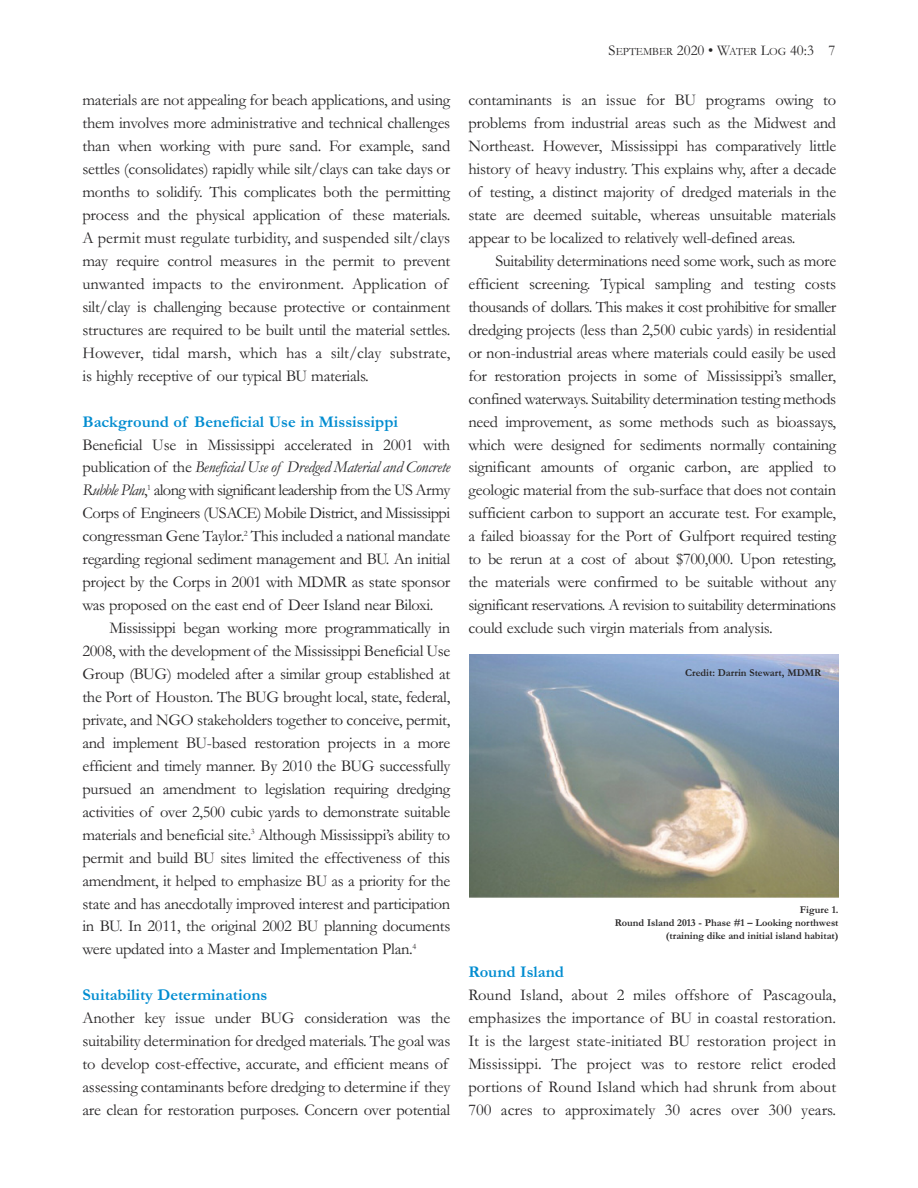
<style>
.page{position:relative;width:918px;height:1188px;background:#fff}
.page>*{position:absolute;margin:0;border:0;box-sizing:border-box;transform-origin:0 0}
.t1{font:16.5px/23px "Garamond";letter-spacing:-.015em;color:#272526;text-align:justify}
.t2{font:700 16.5px "Garamond";color:#008cd0}
.t3{font:11.25px "Garamond";color:#272526}
.t4{font:700 10.5px/12.6px "Garamond";color:#272526;text-align:right}
.s1{font-style:italic}
.s2{font-size:15px}
</style>
<div class="page">
<img style="left:470px;top:654px;width:369px;height:244px">
<p class="t1" style="left:82px;top:88px;width:369px;text-align:left">materials are not appealing for beach applications, and using them involves more administrative and technical challenges than when working with pure sand. For example, sand settles (consolidates) rapidly while silt/clays can take days or months to solidify. This complicates both the permitting process and the physical application of these materials.<br>A permit must regulate turbidity, and suspended silt/clays may require control measures in the permit to prevent unwanted impacts to the environment. Application of silt/clay is challenging because protective or containment structures are required to be built until the material settles.<br>However, tidal marsh, which has a silt/clay substrate, is highly receptive of our typical BU materials.</p>
<p class="t2" style="left:82px;top:411px;width:317px">Background of Beneficial Use in Mississippi</p>
<p class="t1" style="left:82px;top:432px;width:369px">Beneficial Use in Mississippi accelerated in 2001 with publication of the <span class="s1">Beneficial Use of Dredged Material and Concrete Rubble Plan</span>,<sup>1</sup> along with significant leadership from the US Army Corps of Engineers (USACE) Mobile District, and Mississippi congressman Gene Taylor.<sup>2</sup> This included a national mandate regarding regional sediment management and BU. An initial project by the Corps in 2001 with MDMR as state sponsor was proposed on the east end of Deer Island near Biloxi.</p>
<p class="t1" style="left:82px;top:616px;width:369px;text-indent:27px">Mississippi began working more programmatically in 2008, with the development of the Mississippi Beneficial Use Group (BUG) modeled after a similar group established at the Port of Houston. The BUG brought local, state, federal, private, and NGO stakeholders together to conceive, permit, and implement BU-based restoration projects in a more efficient and timely manner. By 2010 the BUG successfully pursued an amendment to legislation requiring dredging activities of over 2,500 cubic yards to demonstrate suitable materials and beneficial site.<sup>3</sup> Although Mississippi’s ability to permit and build BU sites limited the effectiveness of this amendment, it helped to emphasize BU as a priority for the state and has anecdotally improved interest and participation in BU. In 2011, the original 2002 BU planning documents were updated into a Master and Implementation Plan.<sup>4</sup></p>
<p class="t2" style="left:82px;top:985px;width:186px">Suitability Determinations</p>
<p class="t1" style="left:82px;top:1006px;width:369px;text-align:left">Another key issue under BUG consideration was the suitability determination for dredged materials. The goal was to develop cost-effective, accurate, and efficient means of assessing contaminants before dredging to determine if they are clean for restoration purposes. Concern over potential</p>
<p class="t3" style="left:609px;top:44px;width:228px"><span class="s2">S</span>EPTEMBER <span class="s2">2020 • W</span>ATER <span class="s2">L</span>OG <span class="s2">40:3 7</span></p>
<p class="t1" style="left:468px;top:88px;width:369px">contaminants is an issue for BU programs owing to problems from industrial areas such as the Midwest and Northeast. However, Mississippi has comparatively little history of heavy industry. This explains why, after a decade of testing, a distinct majority of dredged materials in the state are deemed suitable, whereas unsuitable materials appear to be localized to relatively well-defined areas.</p>
<p class="t1" style="left:468px;top:249px;width:369px;text-indent:27px">Suitability determinations need some work, such as more efficient screening. Typical sampling and testing costs thousands of dollars. This makes it cost prohibitive for smaller dredging projects (less than 2,500 cubic yards) in residential or non-industrial areas where materials could easily be used for restoration projects in some of Mississippi’s smaller, confined waterways. Suitability determination testing methods need improvement, as some methods such as bioassays, which were designed for sediments normally containing significant amounts of organic carbon, are applied to geologic material from the sub-surface that does not contain sufficient carbon to support an accurate test. For example, a failed bioassay for the Port of Gulfport required testing to be rerun at a cost of about $700,000. Upon retesting, the materials were confirmed to be suitable without any significant reservations. A revision to suitability determinations could exclude such virgin materials from analysis.</p>
<p class="t4" style="left:685px;top:666px;width:138px">Credit: Darrin Stewart, MDMR</p>
<p class="t4" style="left:615px;top:903px;width:225px">Figure 1.<br>Round Island 2013 - Phase #1 – Looking northwest (training dike and initial island habitat)</p>
<p class="t2" style="left:468px;top:962px;width:97px">Round Island</p>
<p class="t1" style="left:468px;top:983px;width:369px">Round Island, about 2 miles offshore of Pascagoula, emphasizes the importance of BU in coastal restoration.<br>It is the largest state-initiated BU restoration project in Mississippi. The project was to restore relict eroded portions of Round Island which had shrunk from about 700 acres to approximately 30 acres over 300 years.</p>
</div>
